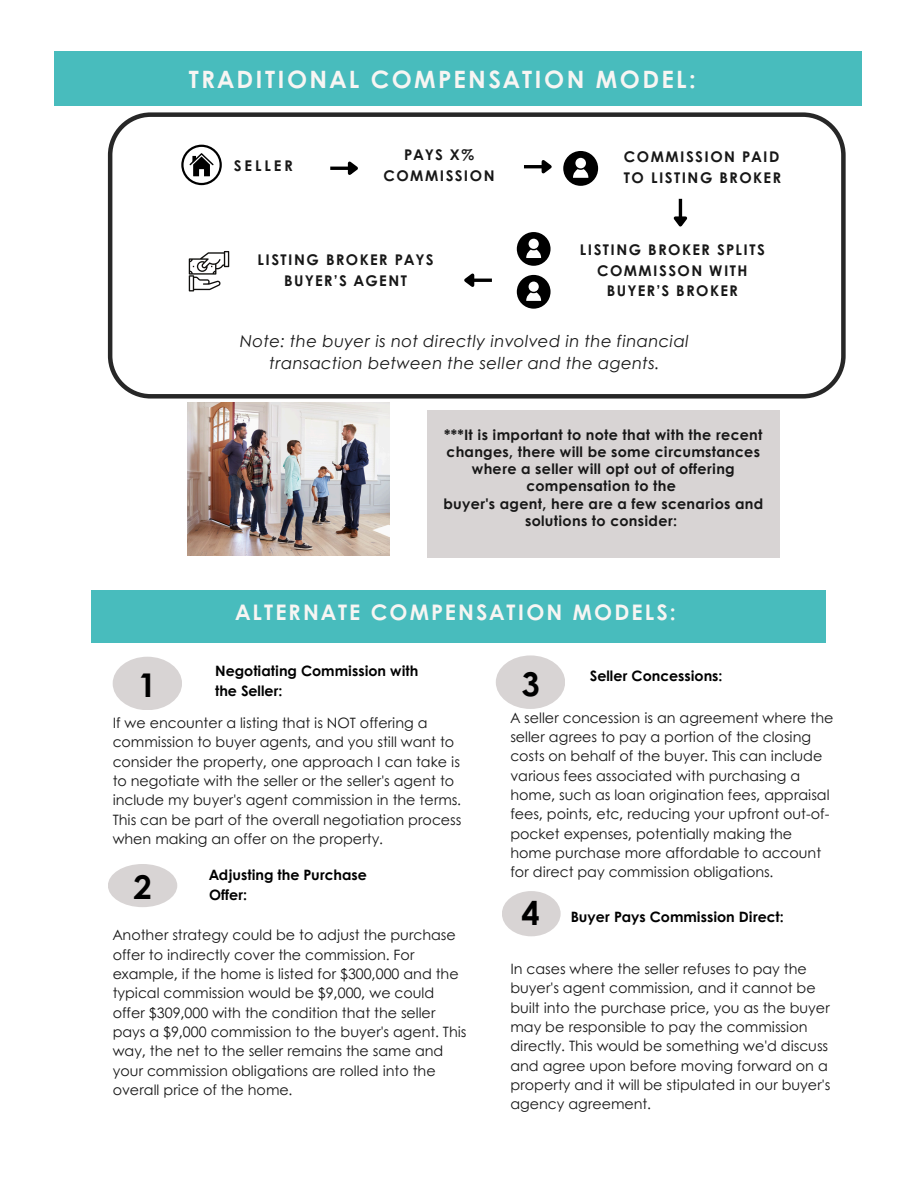
<style>
.page{position:relative;width:918px;height:1188px;background:#fff}
.page>*{position:absolute;margin:0;border:0;box-sizing:border-box;transform-origin:0 0}
.t1{font:700 32.7px "Century Gothic";color:#000}
.t2{font:700 24px "Century Gothic";letter-spacing:.1em;color:#f7f5f3}
.t3{font:700 21.45px "Century Gothic";letter-spacing:.1em;color:#f7f5f3}
.t4{font:italic 16.5px/22.5px "Century Gothic";letter-spacing:.02em;color:#171717;text-align:center}
.t5{font:700 14.7px/20.5px "Century Gothic";letter-spacing:.1em;color:#171717;text-align:center}
.t6{font:700 14.4px/17.2px "Century Gothic";letter-spacing:.02em;color:#171717;text-align:center}
.t7{font:14.25px/19.4px "Century Gothic";color:#171717}
.t8{font:700 14.25px/19.4px "Century Gothic";color:#000}
</style>
<div class="page">
<div style="left:54px;top:51px;width:808px;height:55px;background:#48bcbd"></div>
<svg style="left:108px;top:112px;width:738px;height:286px"></svg>
<svg style="left:181px;top:145px;width:41px;height:40px"></svg>
<hr style="left:330px;top:167px;width:19px;height:3px;background:#000">
<svg style="left:345px;top:158px;width:17px;height:22px"></svg>
<hr style="left:524px;top:165px;width:18px;height:3px;background:#000">
<svg style="left:539px;top:157px;width:17px;height:22px"></svg>
<hr style="left:473px;top:279px;width:19px;height:3px;background:#000">
<svg style="left:460px;top:268px;width:17px;height:22px"></svg>
<hr style="left:679px;top:199px;width:3px;height:18px;background:#000">
<svg style="left:669px;top:213px;width:21px;height:18px"></svg>
<svg style="left:563px;top:151px;width:35px;height:35px"></svg>
<svg style="left:517px;top:232px;width:34px;height:34px"></svg>
<svg style="left:517px;top:275px;width:34px;height:34px"></svg>
<svg style="left:189px;top:251px;width:40px;height:40px"></svg>
<div style="left:427px;top:410px;width:353px;height:148px;background:#d8d4d4"></div>
<div style="left:92px;top:590px;width:734px;height:53px;background:#48bcbd"></div>
<div style="left:113px;top:657px;width:69px;height:53px;background:#d8d4d4;border-radius:50%"></div>
<div style="left:496px;top:655px;width:69px;height:54px;background:#d8d4d4;border-radius:50%"></div>
<div style="left:502px;top:891px;width:59px;height:45px;background:#d8d4d4;border-radius:50%"></div>
<div style="left:108px;top:864px;width:69px;height:43px;background:#d8d4d4;border-radius:50%"></div>
<img style="left:187px;top:403px;width:203px;height:153px">
<p class="t2" style="left:189px;top:61px;width:508px">TRADITIONAL COMPENSATION MODEL:</p>
<h4 class="t5" style="left:234px;top:154px;width:61px">SELLER</h4>
<h3 class="t5" style="left:384px;top:144px;width:113px">PAYS X%<br>COMMISSION</h3>
<p class="t5" style="left:258px;top:249px;width:177px">LISTING BROKER PAYS<br>BUYER’S AGENT</p>
<p class="t5" style="left:624px;top:146px;width:159px;text-align:left">COMMISSION PAID<br>TO LISTING BROKER</p>
<p class="t5" style="left:580px;top:239px;width:186px">LISTING BROKER SPLITS<br>COMMISSON WITH<br>BUYER’S BROKER</p>
<h4 class="t4" style="left:240px;top:329px;width:451px">Note: the buyer is not directly involved in the financial transaction between the seller and the agents.</h4>
<h5 class="t6" style="left:443px;top:425px;width:321px">***It is important to note that with the recent changes, there will be some circumstances where a seller will opt out of offering compensation to the<br>buyer's agent, here are a few scenarios and solutions to consider:</h5>
<h2 class="t3" style="left:236px;top:596px;width:442px">ALTERNATE COMPENSATION MODELS:</h2>
<p class="t8" style="left:215px;top:661px;width:205px">Negotiating Commission with the Seller:</p>
<p class="t8" style="left:590px;top:666px;width:134px">Seller Concessions:</p>
<p class="t1" style="left:138px;top:660px;width:20px">1</p>
<h5 class="t1" style="left:521px;top:659px;width:20px">3</h5>
<h1 class="t7" style="left:113px;top:712px;width:350px">If we encounter a listing that is NOT offering a commission to buyer agents, and you still want to consider the property, one approach I can take is to negotiate with the seller or the seller's agent to include my buyer's agent commission in the terms.</h1>
<p class="t7" style="left:113px;top:809px;width:350px">This can be part of the overall negotiation process when making an offer on the property.</p>
<p class="t1" style="left:133px;top:862px;width:20px">2</p>
<h5 class="t8" style="left:209px;top:865px;width:159px">Adjusting the Purchase<br>Offer:</h5>
<h4 class="t7" style="left:113px;top:925px;width:355px">Another strategy could be to adjust the purchase offer to indirectly cover the commission. For example, if the home is listed for $300,000 and the typical commission would be $9,000, we could offer $309,000 with the condition that the seller pays a $9,000 commission to the buyer's agent. This way, the net to the seller remains the same and your commission obligations are rolled into the overall price of the home.</h4>
<h4 class="t7" style="left:510px;top:707px;width:325px">A seller concession is an agreement where the seller agrees to pay a portion of the closing costs on behalf of the buyer. This can include various fees associated with purchasing a home, such as loan origination fees, appraisal fees, points, etc, reducing your upfront out-of&shy;pocket expenses, potentially making the home purchase more affordable to account for direct pay commission obligations.</h4>
<p class="t1" style="left:521px;top:888px;width:20px">4</p>
<p class="t8" style="left:571px;top:907px;width:215px">Buyer Pays Commission Direct:</p>
<p class="t7" style="left:510px;top:958px;width:321px">In cases where the seller refuses to pay the buyer's agent commission, and it cannot be built into the purchase price, you as the buyer may be responsible to pay the commission directly. This would be something we'd discuss and agree upon before moving forward on a property and it will be stipulated in our buyer's agency agreement.</p>
</div>
